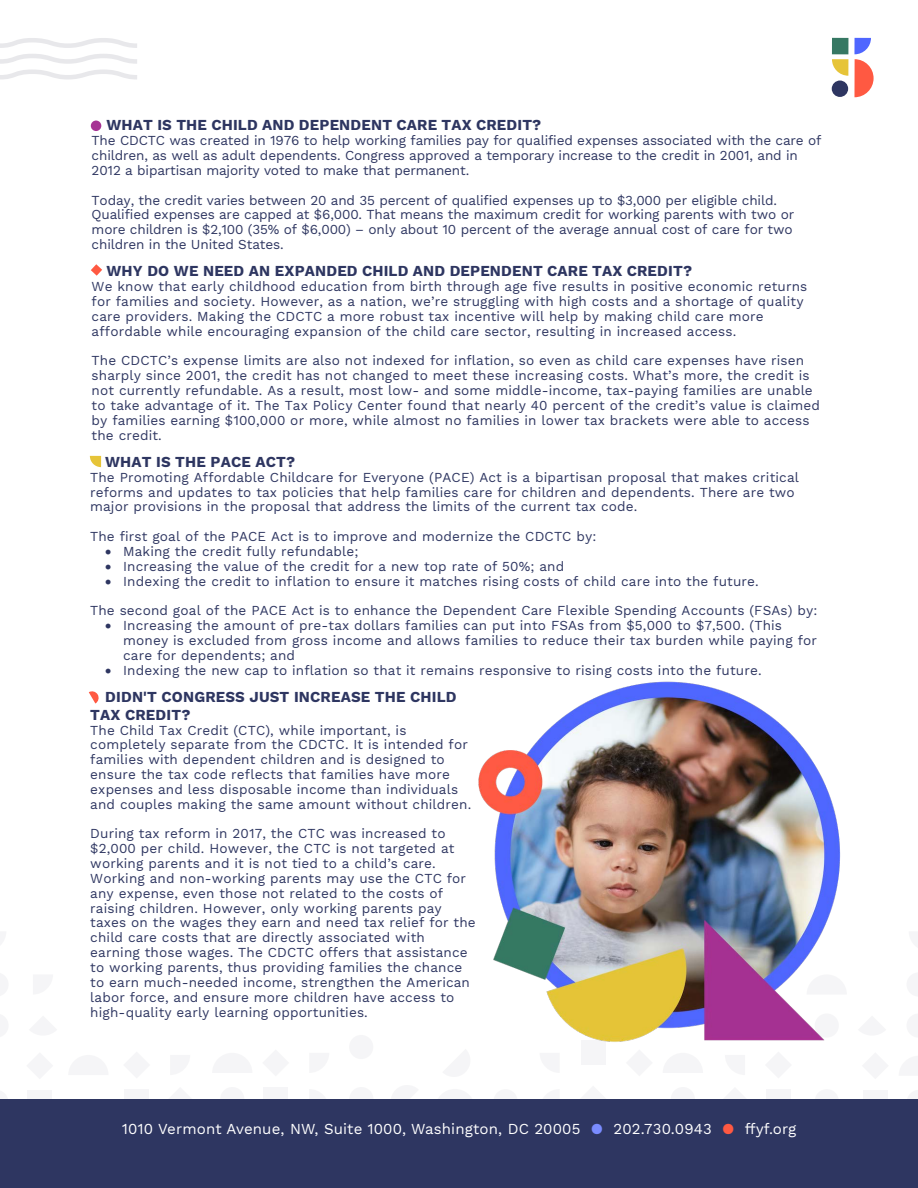
<style>
.page{position:relative;width:918px;height:1188px;background:#fff}
.page>*{position:absolute;margin:0;border:0;box-sizing:border-box;transform-origin:0 0}
.t1{font:700 15px/18px "Work Sans";letter-spacing:.01em;color:#2e3661}
.t2{font:15px "Work Sans";letter-spacing:.01em;color:#fff}
.t3{font:13.5px/14.9px "Work Sans";letter-spacing:.01em;color:#2e3661}
.t4{font:13.5px/14.9px "Work Sans";letter-spacing:-.01em;color:#2e3661}
.s1{color:#7a8cff}
.s2{color:#ff5942}
</style>
<div class="page">
<div style="left:125px;top:1089px;width:24px;height:10px;background:#f5f5f7"></div>
<div style="left:28px;top:1090px;width:24px;height:9px;background:#f5f5f7"></div>
<div style="left:264px;top:1087px;width:24px;height:12px;background:#f5f5f7"></div>
<div style="left:349px;top:1035px;width:24px;height:24px;background:#f5f5f7;border-radius:50%"></div>
<div style="left:581px;top:1040px;width:24px;height:24px;background:#f5f5f7"></div>
<div style="left:766px;top:1089px;width:25px;height:10px;background:#f5f5f7"></div>
<div style="left:863px;top:1090px;width:24px;height:9px;background:#f5f5f7"></div>
<div style="left:0;top:1099px;width:918px;height:89px;background:#2e3661"></div>
<svg style="left:832px;top:59px;width:16px;height:17px"></svg>
<div style="left:832px;top:81px;width:16px;height:16px;background:#2e3661;border-radius:50%"></div>
<div style="left:832px;top:38px;width:16px;height:16px;background:#367863"></div>
<svg style="left:854px;top:38px;width:20px;height:59px"></svg>
<div style="left:91px;top:121px;width:10px;height:10px;background:#a63394;border-radius:50%"></div>
<svg style="left:0;top:38px;width:137px;height:42px"></svg>
<svg style="left:91px;top:264px;width:11px;height:12px"></svg>
<svg style="left:90px;top:456px;width:11px;height:11px"></svg>
<svg style="left:89px;top:691px;width:10px;height:13px"></svg>
<img style="left:478px;top:681px;width:363px;height:361px">
<p class="t1" style="left:107px;top:117px;width:436px">WHAT IS THE CHILD AND DEPENDENT CARE TAX CREDIT?</p>
<p class="t4" style="left:92px;top:134px;width:731px">The CDCTC was created in 1976 to help working families pay for qualified expenses associated with the care of children, as well as adult dependents. Congress approved a temporary increase to the credit in 2001, and in<br>2012 a bipartisan majority voted to make that permanent.</p>
<p class="t4" style="left:92px;top:193px;width:704px">Today, the credit varies between 20 and 35 percent of qualified expenses up to $3,000 per eligible child.<br>Qualified expenses are capped at $6,000. That means the maximum credit for working parents with two or more children is $2,100 (35% of $6,000) – only about 10 percent of the average annual cost of care for two children in the United States.</p>
<p class="t1" style="left:107px;top:263px;width:587px">WHY DO WE NEED AN EXPANDED CHILD AND DEPENDENT CARE TAX CREDIT?</p>
<p class="t3" style="left:92px;top:280px;width:717px">We know that early childhood education from birth through age five results in positive economic returns for families and society. However, as a nation, we’re struggling with high costs and a shortage of quality care providers. Making the CDCTC a more robust tax incentive will help by making child care more affordable while encouraging expansion of the child care sector, resulting in increased access.</p>
<p class="t3" style="left:92px;top:354px;width:730px">The CDCTC’s expense limits are also not indexed for inflation, so even as child care expenses have risen sharply since 2001, the credit has not changed to meet these increasing costs. What’s more, the credit is not currently refundable. As a result, most low- and some middle-income, tax-paying families are unable to take advantage of it. The Tax Policy Center found that nearly 40 percent of the credit’s value is claimed by families earning $100,000 or more, while almost no families in lower tax brackets were able to access the credit.</p>
<p class="t1" style="left:105px;top:453px;width:192px">WHAT IS THE PACE ACT?</p>
<p class="t3" style="left:90px;top:470px;width:710px">The Promoting Affordable Childcare for Everyone (PACE) Act is a bipartisan proposal that makes critical reforms and updates to tax policies that help families care for children and dependents. There are two major provisions in the proposal that address the limits of the current tax code.</p>
<p class="t3" style="left:90px;top:530px;width:508px">The first goal of the PACE Act is to improve and modernize the CDCTC by:</p>
<p class="t3" style="left:105px;top:545px;width:255px">• Making the credit fully refundable;</p>
<p class="t3" style="left:105px;top:559px;width:461px">• Increasing the value of the credit for a new top rate of 50%; and</p>
<p class="t3" style="left:90px;top:567px;width:729px;line-height:29.7px;text-indent:15px">• Indexing the credit to inflation to ensure it matches rising costs of child care into the future.<br>The second goal of the PACE Act is to enhance the Dependent Care Flexible Spending Accounts (FSAs) by:</p>
<p class="t3" style="left:123px;top:619px;width:695px;text-indent:-18px">• Increasing the amount of pre-tax dollars families can put into FSAs from $5,000 to $7,500. (This money is excluded from gross income and allows families to reduce their tax burden while paying for care for dependents; and</p>
<p class="t3" style="left:105px;top:663px;width:658px">• Indexing the new cap to inflation so that it remains responsive to rising costs into the future.</p>
<p class="t1" style="left:90px;top:688px;width:368px;text-indent:15px">DIDN'T CONGRESS JUST INCREASE THE CHILD<br>TAX CREDIT?</p>
<p class="t3" style="left:90px;top:723px;width:382px">The Child Tax Credit (CTC), while important, is completely separate from the CDCTC. It is intended for families with dependent children and is designed to ensure the tax code reflects that families have more expenses and less disposable income than individuals and couples making the same amount without children.</p>
<p class="t3" style="left:90px;top:827px;width:387px">During tax reform in 2017, the CTC was increased to $2,000 per child. However, the CTC is not targeted at working parents and it is not tied to a child’s care.<br>Working and non-working parents may use the CTC for any expense, even those not related to the costs of raising children. However, only working parents pay taxes on the wages they earn and need tax relief for the child care costs that are directly associated with earning those wages. The CDCTC offers that assistance to working parents, thus providing families the chance to earn much-needed income, strengthen the American labor force, and ensure more children have access to high-quality early learning opportunities.</p>
<p class="t2" style="left:122px;top:1120px;width:676px">1010 Vermont Avenue, NW, Suite 1000, Washington, DC 20005 <span class="s1">●</span> 202.730.0943 <span class="s2">●</span> ffyf.org</p>
</div>
